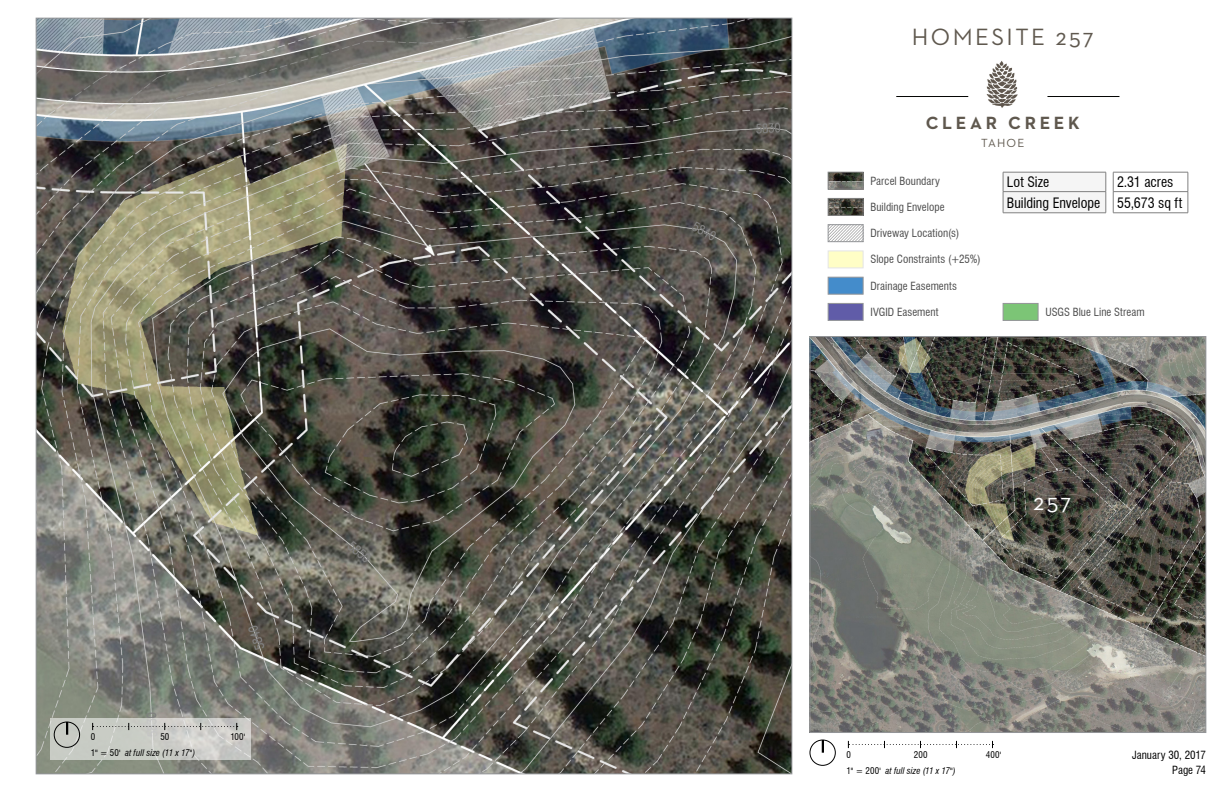
<style>
.page{position:relative;width:1224px;height:792px;background:#fff}
.page>*{position:absolute;margin:0;border:0;box-sizing:border-box;transform-origin:0 0}
.t1{font:24px "Neutraface 2 Text";letter-spacing:.1em;color:#5f584e}
.t2{font:24px "Neutraface 2 Text";color:#fff}
.t3{font:700 18px "Neutraface 2 Text";letter-spacing:.2em;color:#5f584e}
.t4{font:condensed 14px/20.3px "Swiss 721 BT";color:#000}
.t5{font:12px "Neutraface 2 Text";letter-spacing:.1em;color:#5f584e}
.t6{font:condensed 11px "Swiss 721 BT";letter-spacing:.005em;color:#4d4d4d}
.t7{font:condensed 11px/15px "Swiss 721 BT";color:#000;text-align:right}
.t8{font:italic condensed 9px "Swiss 721 BT";letter-spacing:.005em;color:#000}
.t9{font:condensed 9px "Swiss 721 BT";letter-spacing:.02em;color:#000}
.s1{font-style:normal}
</style>
<div class="page">
<img style="left:812px;top:338px;width:392px;height:393px">
<div style="left:810px;top:336px;width:396px;height:397px;border:1px solid #939598"></div>
<img style="left:38px;top:20px;width:752px;height:752px">
<svg style="left:50px;top:718px;width:200px;height:42px;background:#cacbc6"></svg>
<img style="left:986px;top:61px;width:32px;height:47px">
<hr style="left:896px;top:96px;width:72px;height:1px;background:#040503">
<hr style="left:1047px;top:96px;width:72px;height:1px;background:#040503">
<svg style="left:1003px;top:172px;width:104px;height:41px"></svg>
<hr style="left:1003px;top:213px;width:103px;height:1px;background:#808080">
<svg style="left:848px;top:741px;width:146px;height:7px"></svg>
<div style="left:810px;top:740px;width:26px;height:26px;border:1px solid #000;border-radius:50%"></div>
<svg style="left:822px;top:740px;width:2px;height:13px"></svg>
<img style="left:830px;top:227px;width:31px;height:13px">
<div style="left:828px;top:225px;width:35px;height:17px;border:1px solid #939598"></div>
<img style="left:830px;top:200px;width:31px;height:14px">
<div style="left:828px;top:198px;width:35px;height:18px;border:1px solid #808080"></div>
<img style="left:830px;top:174px;width:31px;height:13px">
<div style="left:828px;top:172px;width:35px;height:17px;border:1px solid #808080"></div>
<div style="left:828px;top:251px;width:35px;height:17px;background:#fffec6"></div>
<div style="left:828px;top:277px;width:35px;height:17px;background:#448ccb;border:1px solid #939598"></div>
<div style="left:828px;top:303px;width:35px;height:18px;background:#605ca8;border:1px solid #939598"></div>
<div style="left:1003px;top:303px;width:35px;height:18px;background:#7cc576;border:1px solid #939598"></div>
<svg style="left:92px;top:723px;width:146px;height:7px"></svg>
<div style="left:54px;top:722px;width:26px;height:26px;border:1px solid #000;border-radius:50%"></div>
<svg style="left:66px;top:722px;width:2px;height:13px"></svg>
<hr style="left:1113px;top:172px;width:75px;height:1px;background:#808080">
<hr style="left:1113px;top:191px;width:75px;height:1px;background:#808080">
<svg style="left:1113px;top:172px;width:1px;height:41px"></svg>
<svg style="left:1188px;top:172px;width:1px;height:41px"></svg>
<hr style="left:1113px;top:213px;width:75px;height:1px;background:#808080">
<p class="t9" style="left:91px;top:731px;width:6px">0</p>
<p class="t9" style="left:160px;top:731px;width:11px">50</p>
<p class="t9" style="left:230px;top:731px;width:16px">100'</p>
<p class="t8" style="left:91px;top:747px;width:106px"><span class="s1">1" = 50'</span> at full size (11 x 17")</p>
<p class="t1" style="left:912px;top:22px;width:183px">HOMESITE 257</p>
<p class="t3" style="left:926px;top:112px;width:156px">CLEAR CREEK</p>
<p class="t5" style="left:981px;top:136px;width:45px">TAHOE</p>
<p class="t6" style="left:870px;top:174px;width:71px">Parcel Boundary</p>
<p class="t6" style="left:870px;top:201px;width:76px">Building Envelope</p>
<p class="t6" style="left:870px;top:227px;width:90px">Driveway Location(s)</p>
<p class="t4" style="left:1007px;top:172px;width:95px">Lot Size<br>Building Envelope</p>
<p class="t4" style="left:1117px;top:172px;width:58px">2.31 acres</p>
<p class="t4" style="left:1117px;top:192px;width:67px">55,673 sq ft</p>
<p class="t6" style="left:870px;top:253px;width:112px">Slope Constraints (+25%)</p>
<p class="t6" style="left:870px;top:279px;width:88px">Drainage Easements</p>
<p class="t6" style="left:870px;top:306px;width:70px">IVGID Easement</p>
<p class="t6" style="left:1045px;top:306px;width:101px">USGS Blue Line Stream</p>
<p class="t2" style="left:1033px;top:487px;width:40px">257</p>
<p class="t9" style="left:847px;top:749px;width:6px">0</p>
<p class="t9" style="left:914px;top:749px;width:15px">200</p>
<p class="t9" style="left:986px;top:749px;width:17px">400'</p>
<p class="t8" style="left:847px;top:765px;width:111px"><span class="s1">1" = 200'</span> at full size (11 x 17")</p>
<p class="t7" style="left:1132px;top:748px;width:75px">January 30, 2017<br>Page 74</p>
</div>
